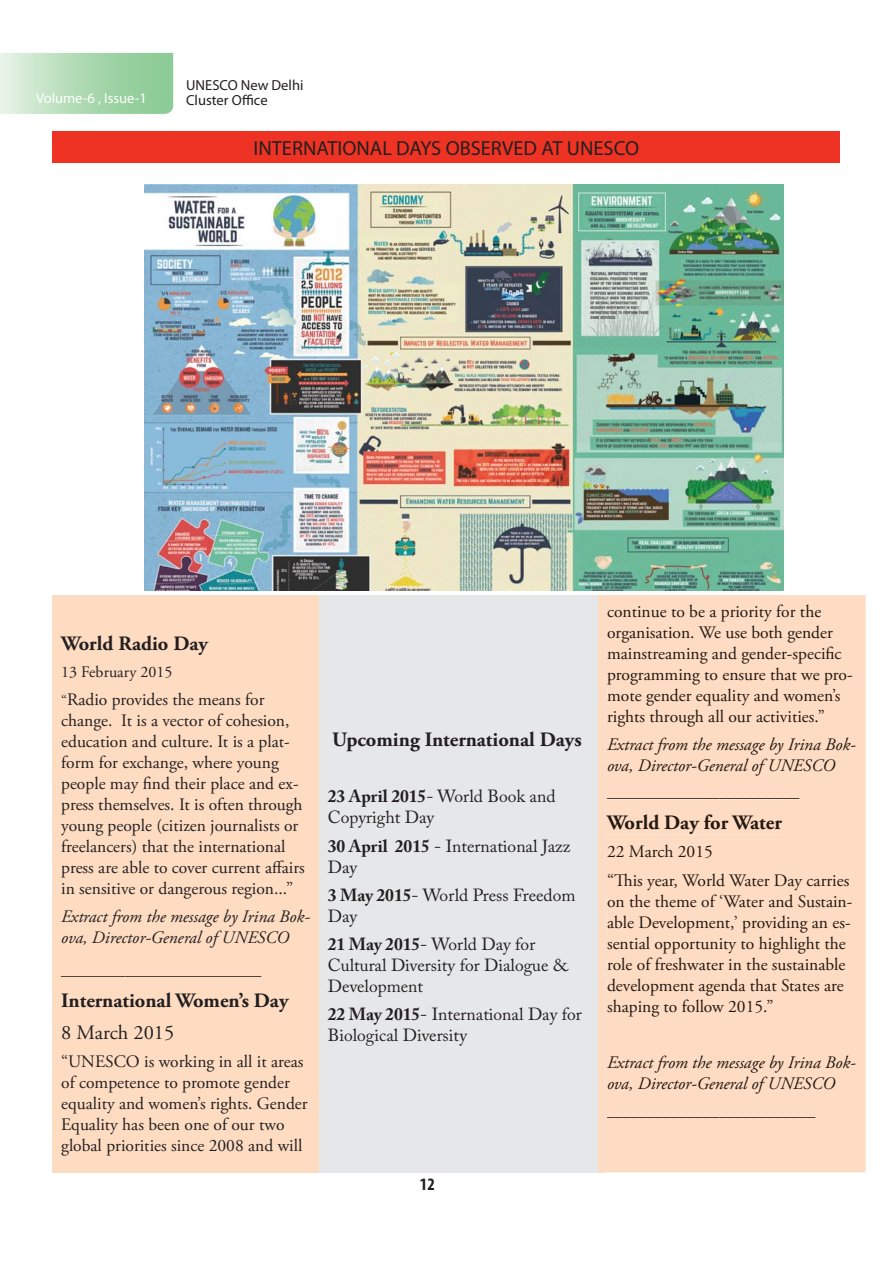
<style>
.page{position:relative;width:893px;height:1263px;background:#fff}
.page>*{position:absolute;margin:0;border:0;box-sizing:border-box;transform-origin:0 0}
.t1{font:700 20.4px "Adobe Garamond Pro";color:#231f20}
.t2{font:20.4px "Myriad Pro";color:#231f20}
.t3{font:700 20.4px "Adobe Garamond Pro";color:#241811}
.t4{font:20.4px "Adobe Garamond Pro";color:#231f20}
.t5{font:17.55px/21px "Adobe Garamond Pro";color:#231f20}
.t6{font:17.55px/21px "Adobe Garamond Pro";color:#241811}
.t7{font:17.55px/21px "Adobe Caslon Pro";color:#231f20}
.t8{font:italic 17.55px/21px "Adobe Garamond Pro";color:#241811}
.t9{font:italic 17.55px/21px "Adobe Garamond Pro";color:#231f20}
.t10{font:700 condensed 17.55px "Myriad Pro";color:#231f20}
.t11{font:16.05px "Adobe Garamond Pro";color:#241811}
.t12{font:16.05px "Adobe Garamond Pro";color:#231f20}
.t13{font:14.55px "Myriad Pro";color:#231f20}
.t14{font:14.55px "Myriad Pro";color:#fff}
.s1{font-size:14.55px}
.s2{font-weight:700}
</style>
<div class="page">
<svg style="left:0;top:53px;width:173px;height:61px;background:#b0dbb5"></svg>
<div style="left:52px;top:132px;width:788px;height:31px;background:#ee3324"></div>
<div style="left:319px;top:595px;width:285px;height:577px;background:#e6e7e8"></div>
<div style="left:52px;top:595px;width:267px;height:577px;background:#fedcc2"></div>
<div style="left:604px;top:595px;width:261px;height:577px;background:#fedcc3"></div>
<div style="left:598px;top:595px;width:6px;height:577px;background:#fedcc3"></div>
<div style="left:608px;top:604px;width:213px;height:17px;background:#fedcc3"></div>
<div style="left:608px;top:625px;width:225px;height:17px;background:#fedcc3"></div>
<div style="left:608px;top:646px;width:233px;height:17px;background:#fedcc3"></div>
<div style="left:607px;top:667px;width:239px;height:17px;background:#fedcc3"></div>
<div style="left:608px;top:688px;width:232px;height:17px;background:#fedcc3"></div>
<div style="left:608px;top:709px;width:230px;height:17px;background:#fedcc3"></div>
<div style="left:607px;top:737px;width:244px;height:18px;background:#fedcc3"></div>
<div style="left:608px;top:758px;width:227px;height:18px;background:#fedcc3"></div>
<hr style="left:607px;top:799px;width:192px;height:1px;background:#fedcc3">
<div style="left:606px;top:815px;width:176px;height:19px;background:#fedcc3"></div>
<div style="left:607px;top:845px;width:104px;height:14px;background:#fedcc3"></div>
<div style="left:608px;top:873px;width:241px;height:17px;background:#fedcc3"></div>
<div style="left:608px;top:894px;width:238px;height:13px;background:#fedcc3"></div>
<div style="left:608px;top:915px;width:236px;height:17px;background:#fedcc3"></div>
<div style="left:607px;top:936px;width:239px;height:17px;background:#fedcc3"></div>
<div style="left:608px;top:957px;width:237px;height:13px;background:#fedcc3"></div>
<div style="left:608px;top:978px;width:236px;height:17px;background:#fedcc3"></div>
<div style="left:607px;top:999px;width:165px;height:17px;background:#fedcc3"></div>
<div style="left:607px;top:1056px;width:244px;height:17px;background:#fedcc3"></div>
<div style="left:608px;top:1077px;width:227px;height:17px;background:#fedcc3"></div>
<hr style="left:607px;top:1117px;width:208px;height:1px;background:#fedcc3">
<img style="left:144px;top:184px;width:639px;height:407px">
<p class="t13" style="left:186px;top:79px;width:119px">UNESCO New Delhi</p>
<p class="t14" style="left:36px;top:92px;width:112px">Volume-6 , Issue-1</p>
<p class="t13" style="left:186px;top:94px;width:83px">Cluster Office</p>
<p class="t2" style="left:253px;top:140px;width:387px">INTERNATIONAL DAYS OBSERVED AT UNESCO</p>
<p class="t1" style="left:61px;top:635px;width:148px">World Radio Day</p>
<p class="t12" style="left:61px;top:665px;width:113px">13 February 2015</p>
<p class="t5" style="left:61px;top:690px;width:245px"><span class="s1">“</span>Radio provides the means for change. It is a vector of cohesion, education and culture. It is a plat&shy;form for exchange, where young people may find their place and ex&shy;press themselves. It is often through young people (citizen journalists or freelancers) that the international press are able to cover current affairs in sensitive or dangerous region...”</p>
<p class="t9" style="left:61px;top:906px;width:250px">Extract from the message by Irina Bok&shy;ova, Director-General of UNESCO</p>
<p class="t12" style="left:61px;top:963px;width:202px">_________________________</p>
<p class="t1" style="left:61px;top:992px;width:229px">International Women’s Day</p>
<p class="t4" style="left:61px;top:1024px;width:115px">8 March 2015</p>
<p class="t5" style="left:61px;top:1052px;width:248px">“UNESCO is working in all it areas of competence to promote gender equality and women’s rights. Gender Equality has been one of our two global priorities since 2008 and will</p>
<p class="t1" style="left:332px;top:731px;width:251px">Upcoming International Days</p>
<p class="t7" style="left:328px;top:788px;width:229px"><span class="s2">23 April 2015</span>- World Book and<br>Copyright Day</p>
<p class="t7" style="left:328px;top:837px;width:244px"><span class="s2">30 April 2015</span> - International Jazz<br>Day</p>
<p class="t7" style="left:328px;top:886px;width:249px"><span class="s2">3 May 2015</span>- World Press Freedom<br>Day</p>
<p class="t7" style="left:328px;top:935px;width:241px"><span class="s2">21 May 2015</span>- World Day for<br>Cultural Diversity for Dialogue &amp;<br>Development</p>
<p class="t7" style="left:328px;top:1006px;width:256px"><span class="s2">22 May 2015</span>- International Day for<br>Biological Diversity</p>
<p class="t10" style="left:420px;top:1174px;width:16px">12</p>
<p class="t6" style="left:607px;top:602px;width:247px">continue to be a priority for the organisation. We use both gender mainstreaming and gender-specific programming to ensure that we pro&shy;mote gender equality and women’s rights through all our activities.”</p>
<p class="t8" style="left:607px;top:733px;width:250px">Extract from the message by Irina Bok&shy;ova, Director-General of UNESCO</p>
<p class="t11" style="left:607px;top:785px;width:194px">________________________</p>
<p class="t3" style="left:607px;top:814px;width:176px">World Day for Water</p>
<p class="t6" style="left:607px;top:839px;width:244px;line-height:28.3px">22 March 2015<br>“This year, World Water Day carries</p>
<p class="t6" style="left:607px;top:892px;width:247px">on the theme of ‘Water and Sustain&shy;able Development,’ providing an es&shy;sential opportunity to highlight the role of freshwater in the sustainable development agenda that States are shaping to follow 2015.”</p>
<p class="t8" style="left:607px;top:1052px;width:250px">Extract from the message by Irina Bok&shy;ova, Director-General of UNESCO</p>
<p class="t11" style="left:607px;top:1104px;width:210px">__________________________</p>
</div>
